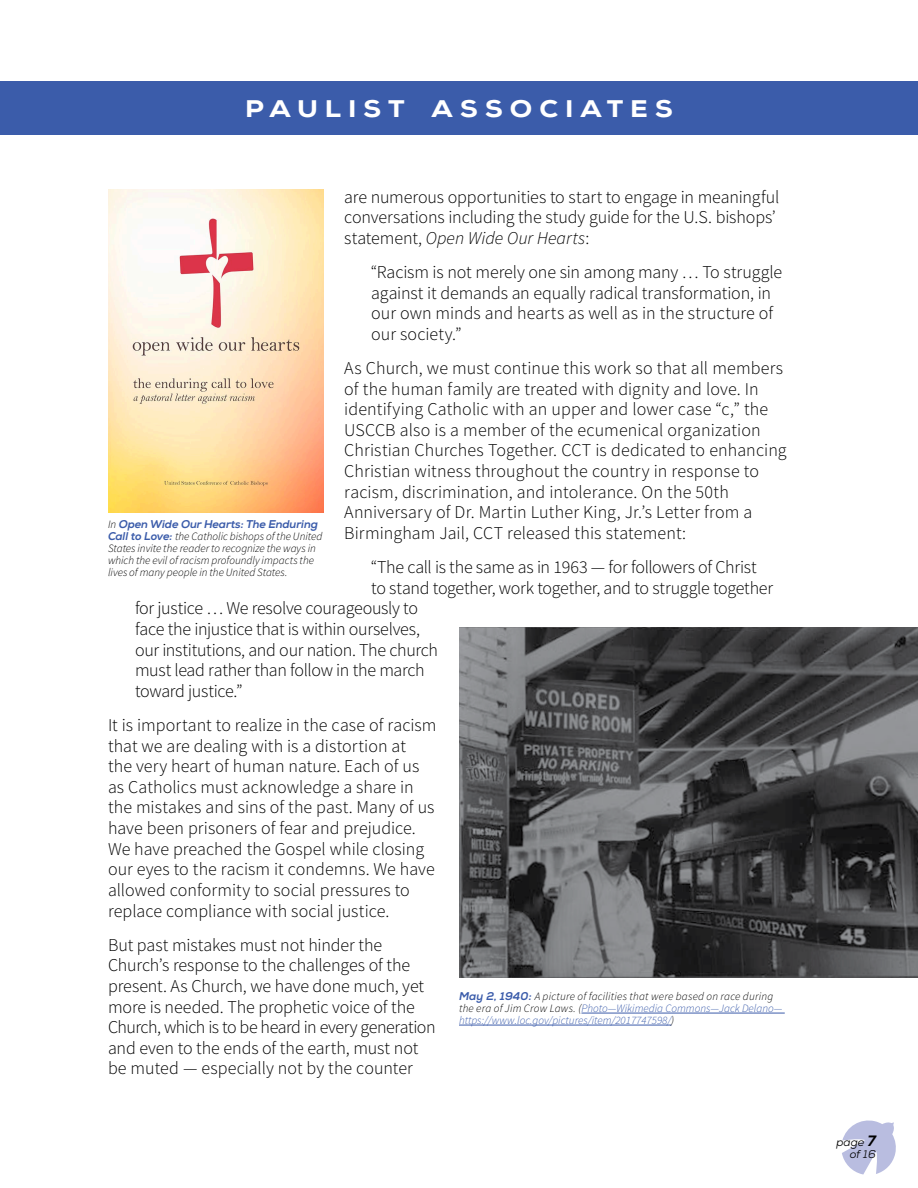
<style>
.page{position:relative;width:918px;height:1188px;background:#fff}
.page>*{position:absolute;margin:0;border:0;box-sizing:border-box;transform-origin:0 0}
.t1{font:800 24px "Nexa";letter-spacing:.26em;color:#fff;scale:1.12 1}
.Body_Copy{font:300 18px/20.7px "Source Sans Pro";color:#000}
.Body_Copy_Indented_I{font:300 18px/20.7px "Source Sans Pro";letter-spacing:-.015em;color:#000}
.Photo_Caption_Body_c{font:italic 300 11.25px/12px "Source Sans Pro";color:#000}
.Photo_Caption_Body_c-2{font:italic 300 11.25px/12px "Source Sans Pro";color:#3b5caa}
.t2{font:italic 11.25px/12px "Nexa";color:#000;text-align:right}
.s1{font-style:italic}
.s2{font-family:"Nexa X Bold";font-weight:400;color:#3b5caa}
.s3{font-family:"Nexa X Bold";font-weight:400}
.s4{color:#000}
.s5{font-family:"Nexa X Bold";font-size:15px}
</style>
<div class="page">
<div style="left:0;top:81px;width:918px;height:54px;background:#3b5caa"></div>
<svg style="left:842px;top:1120px;width:54px;height:54px"></svg>
<img style="left:459px;top:627px;width:459px;height:351px">
<hr style="left:581px;top:1013px;width:204px;height:1px;background:#3b5caa">
<hr style="left:459px;top:1025px;width:212px;height:1px;background:#3b5caa">
<img style="left:108px;top:189px;width:216px;height:324px">
<p class="t1" style="left:245px;top:93px;width:383px">PAULIST ASSOCIATES</p>
<p class="Body_Copy" style="left:344px;top:186px;width:437px">are numerous opportunities to start to engage in meaningful conversations including the study guide for the U.S. bishops’ statement, <span class="s1">Open Wide Our Hearts</span>:</p>
<p class="Body_Copy_Indented_I" style="left:371px;top:262px;width:413px">“Racism is not merely one sin among many … To struggle against it demands an equally radical transformation, in our own minds and hearts as well as in the structure of our society.”</p>
<p class="Body_Copy" style="left:344px;top:358px;width:444px">As Church, we must continue this work so that all members of the human family are treated with dignity and love. In identifying Catholic with an upper and lower case “c,” the USCCB also is a member of the ecumenical organization Christian Churches Together. CCT is dedicated to enhancing Christian witness throughout the country in response to racism, discrimination, and intolerance. On the 50th Anniversary of Dr. Martin Luther King, Jr.’s Letter from a Birmingham Jail, CCT released this statement:</p>
<p class="Body_Copy_Indented_I" style="left:371px;top:557px;width:387px">“The call is the same as in 1963 — for followers of Christ</p>
<p class="Body_Copy_Indented_I" style="left:371px;top:577px;width:403px">to stand together, work together, and to struggle together</p>
<p class="Body_Copy_Indented_I" style="left:135px;top:598px;width:284px">for justice … We resolve courageously to</p>
<p class="Body_Copy_Indented_I" style="left:135px;top:619px;width:287px">face the injustice that is within ourselves,</p>
<p class="Body_Copy_Indented_I" style="left:135px;top:639px;width:305px">our institutions, and our nation. The church</p>
<p class="Body_Copy_Indented_I" style="left:135px;top:660px;width:291px">must lead rather than follow in the march</p>
<p class="Body_Copy_Indented_I" style="left:135px;top:680px;width:109px">toward justice.”</p>
<p class="Body_Copy" style="left:108px;top:715px;width:330px">It is important to realize in the case of racism that we are dealing with is a distortion at<br>the very heart of human nature. Each of us as Catholics must acknowledge a share in the mistakes and sins of the past. Many of us have been prisoners of fear and prejudice.<br>We have preached the Gospel while closing our eyes to the racism it condemns. We have allowed conformity to social pressures to replace compliance with social justice.</p>
<p class="Body_Copy" style="left:108px;top:934px;width:329px">But past mistakes must not hinder the Church’s response to the challenges of the present. As Church, we have done much, yet more is needed. The prophetic voice of the Church, which is to be heard in every generation and even to the ends of the earth, must not be muted — especially not by the counter</p>
<p class="Photo_Caption_Body_c" style="left:108px;top:518px;width:216px">In <span class="s2">Open Wide Our Hearts: The Enduring Call to Love:</span> the Catholic bishops of the United States invite the reader to recognize the ways in which the evil of racism profoundly impacts the lives of many people in the United States.</p>
<p class="Photo_Caption_Body_c-2" style="left:459px;top:990px;width:325px"><span class="s3">May 2, 1940:</span> <span class="s4">A picture of facilities that were based on race during the era of Jim Crow Laws. (</span>Photo—Wikimedia Commons—Jack Delano— https://www.loc.gov/pictures/item/2017747598/<span class="s4">)</span></p>
<p class="t2" style="left:836px;top:1136px;width:41px">page <span class="s5">7 </span>of 16</p>
</div>
